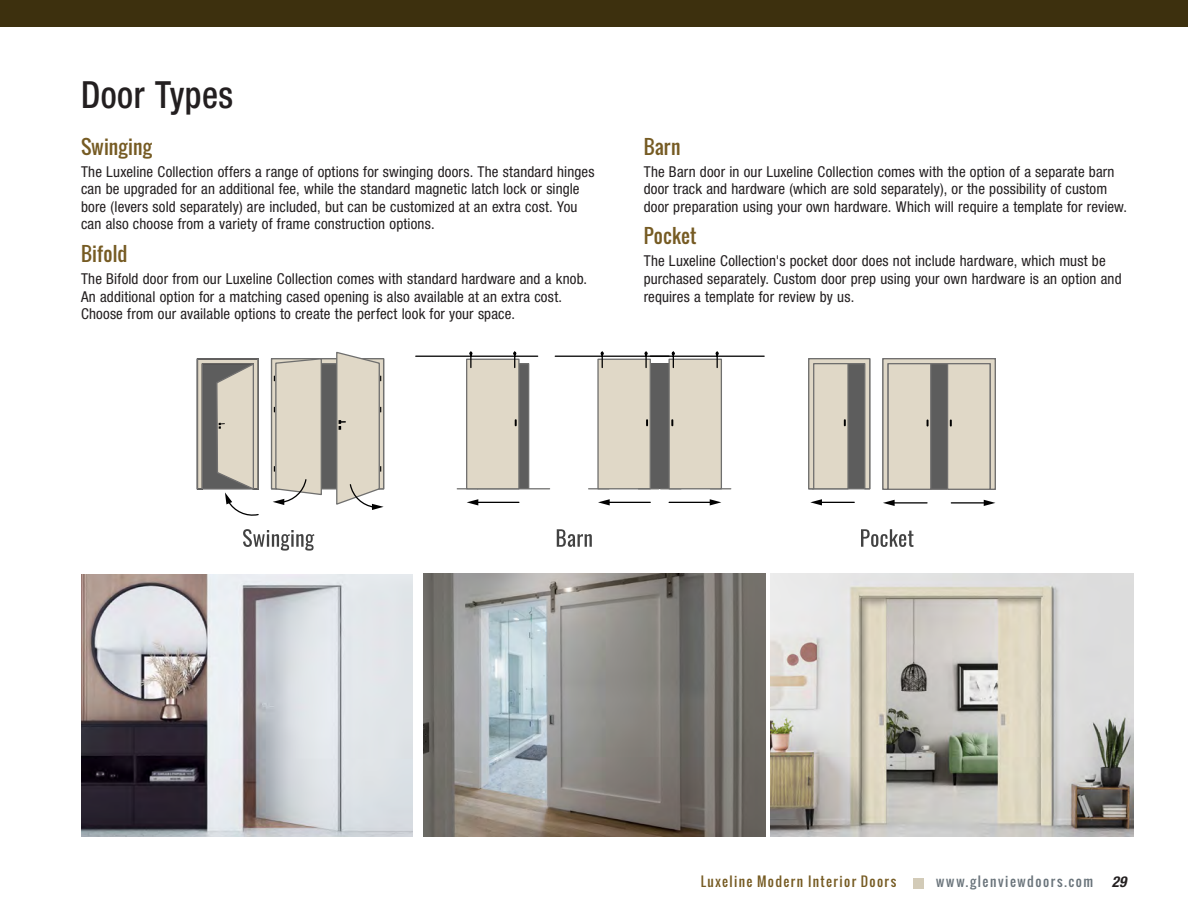
<style>
.page{position:relative;width:1188px;height:918px;background:#fff}
.page>*{position:absolute;margin:0;border:0;box-sizing:border-box;transform-origin:0 0}
.PRODUCT_TITLE{font:500 condensed 37.5px "Helvetica Neue LT Std";letter-spacing:.015em;color:#231f20;scale:.92 1}
.SUBTITE-No_INDEX{font:19.5px "Oswald";letter-spacing:.01em;color:#765b23}
.bullet_copy{font:condensed 15px/17.7px "Helvetica Neue LT Std";letter-spacing:.01em;color:#231f20}
.t1{font:13.2px "Oswald";letter-spacing:.105em;color:#765b23}
.t2{font:13.2px "Oswald";letter-spacing:.12em;color:#6a747b}
.s1{font-family:"Helvetica Neue LT Std";font-weight:700;font-style:italic;font-stretch:condensed;font-size:15px;color:#231f20}
</style>
<div class="page">
<svg style="left:243px;top:529px;width:71px;height:22px"></svg>
<svg style="left:557px;top:529px;width:35px;height:18px"></svg>
<svg style="left:861px;top:529px;width:53px;height:18px"></svg>
<svg style="left:271px;top:352px;width:114px;height:158px"></svg>
<div style="left:478px;top:364px;width:51px;height:125px;background:#5d5d5d"></div>
<div style="left:477px;top:363px;width:52px;height:126px;border:1px solid #6f6f6e"></div>
<svg style="left:529px;top:488px;width:21px;height:1px"></svg>
<div style="left:467px;top:359px;width:52px;height:130px;background:#e0d8c7"></div>
<div style="left:466px;top:359px;width:54px;height:130px;border:1px solid #6f6f6e"></div>
<svg style="left:515px;top:419px;width:2px;height:7px"></svg>
<hr style="left:476px;top:502px;width:43px;height:1px;background:#010101">
<svg style="left:467px;top:499px;width:11px;height:6px"></svg>
<hr style="left:416px;top:356px;width:122px;height:1px;background:#010101">
<svg style="left:513px;top:352px;width:3px;height:16px"></svg>
<svg style="left:469px;top:352px;width:4px;height:16px"></svg>
<div style="left:629px;top:364px;width:51px;height:125px;background:#5d5d5d"></div>
<div style="left:598px;top:359px;width:52px;height:130px;background:#e0d8c7"></div>
<div style="left:597px;top:359px;width:54px;height:130px;border:1px solid #6f6f6e"></div>
<svg style="left:646px;top:419px;width:2px;height:7px"></svg>
<hr style="left:608px;top:502px;width:42px;height:1px;background:#010101">
<svg style="left:598px;top:499px;width:12px;height:6px"></svg>
<hr style="left:555px;top:356px;width:114px;height:1px;background:#010101">
<svg style="left:644px;top:352px;width:4px;height:16px"></svg>
<svg style="left:601px;top:352px;width:3px;height:16px"></svg>
<svg style="left:638px;top:488px;width:30px;height:1px"></svg>
<div style="left:669px;top:359px;width:52px;height:130px;background:#e0d8c7"></div>
<div style="left:668px;top:359px;width:54px;height:130px;border:1px solid #6f6f6e"></div>
<svg style="left:671px;top:419px;width:2px;height:7px"></svg>
<hr style="left:669px;top:502px;width:43px;height:1px;background:#010101">
<svg style="left:710px;top:499px;width:11px;height:6px"></svg>
<hr style="left:650px;top:356px;width:114px;height:1px;background:#010101">
<svg style="left:672px;top:352px;width:3px;height:16px"></svg>
<svg style="left:716px;top:352px;width:3px;height:16px"></svg>
<hr style="left:820px;top:502px;width:34px;height:1px;background:#010101">
<svg style="left:810px;top:499px;width:12px;height:6px"></svg>
<svg style="left:808px;top:358px;width:63px;height:132px"></svg>
<hr style="left:892px;top:502px;width:35px;height:2px;background:#010101">
<svg style="left:883px;top:500px;width:12px;height:6px"></svg>
<svg style="left:882px;top:358px;width:114px;height:132px"></svg>
<hr style="left:951px;top:502px;width:35px;height:2px;background:#010101">
<svg style="left:984px;top:500px;width:11px;height:6px"></svg>
<svg style="left:196px;top:358px;width:63px;height:158px"></svg>
<img style="left:770px;top:574px;width:364px;height:263px">
<img style="left:81px;top:575px;width:332px;height:262px">
<img style="left:423px;top:574px;width:343px;height:263px">
<div style="left:0;top:0;width:1188px;height:27px;background:#3d300e"></div>
<div style="left:913px;top:878px;width:10px;height:11px;background:#d3cbb8"></div>
<p class="PRODUCT_TITLE" style="left:81px;top:72px;width:167px">Door Types</p>
<p class="SUBTITE-No_INDEX" style="left:81px;top:132px;width:73px">Swinging</p>
<p class="bullet_copy" style="left:81px;top:162px;width:515px">The Luxeline Collection offers a range of options for swinging doors. The standard hinges can be upgraded for an additional fee, while the standard magnetic latch lock or single bore (levers sold separately) are included, but can be customized at an extra cost. You can also choose from a variety of frame construction options.</p>
<p class="SUBTITE-No_INDEX" style="left:81px;top:239px;width:48px">Bifold</p>
<p class="bullet_copy" style="left:81px;top:270px;width:508px">The Bifold door from our Luxeline Collection comes with standard hardware and a knob.<br>An additional option for a matching cased opening is also available at an extra cost.<br>Choose from our available options to create the perfect look for your space.</p>
<p class="SUBTITE-No_INDEX" style="left:644px;top:132px;width:38px">Barn</p>
<p class="bullet_copy" style="left:644px;top:162px;width:485px">The Barn door in our Luxeline Collection comes with the option of a separate barn door track and hardware (which are sold separately), or the possibility of custom door preparation using your own hardware. Which will require a template for review.</p>
<p class="SUBTITE-No_INDEX" style="left:644px;top:221px;width:54px">Pocket</p>
<p class="bullet_copy" style="left:644px;top:252px;width:479px">The Luxeline Collection's pocket door does not include hardware, which must be purchased separately. Custom door prep using your own hardware is an option and requires a template for review by us.</p>
<p class="t1" style="left:701px;top:872px;width:197px">Luxeline Modern Interior Doors</p>
<p class="t2" style="left:936px;top:872px;width:192px">www.glenviewdoors.com <span class="s1">29</span></p>
</div>
